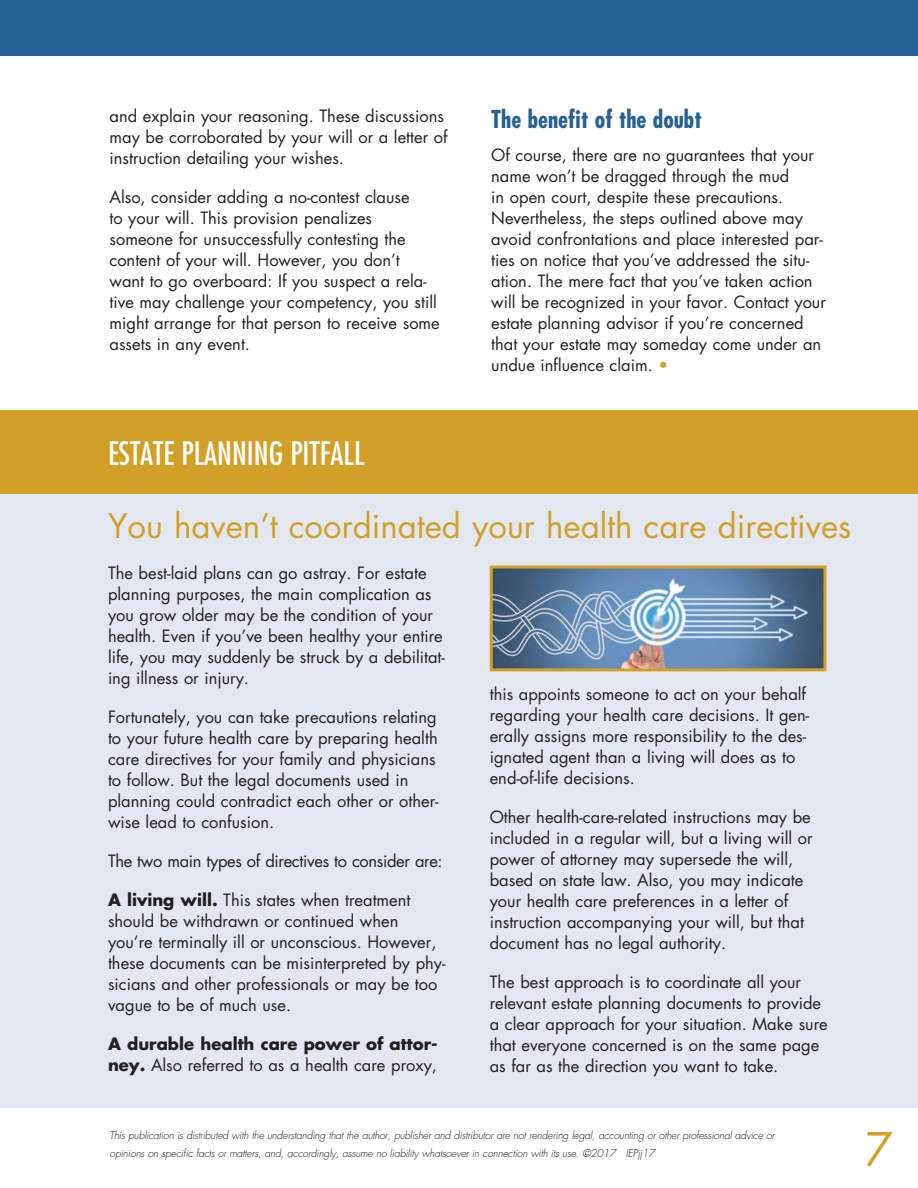
<style>
.page{position:relative;width:918px;height:1188px;background:#fff}
.page>*{position:absolute;margin:0;border:0;box-sizing:border-box;transform-origin:0 0}
.t1{font:45px "Futura Std";color:#d2a028}
.t2{font:33px "Futura Std";color:#d2a028}
.t3{font:condensed 31.5px "Futura Std";color:#fff}
.t4{font:700 condensed 24px "Futura Std";color:#266194}
.t5{font:16.5px/21px "Futura Std";color:#231f20}
.t6{font:700 16.5px/21px "Futura Std";color:#231f20}
.t7{font:16.5px "Futura Std";letter-spacing:-.02em;color:#231f20}
.t8{font:italic 300 10.5px/18px "Futura Std";letter-spacing:-.02em;color:#231f20}
.s1{color:#d2a028}
.s2{font-weight:700}
.s3{font-weight:400}
</style>
<div class="page">
<div style="left:0;top:421px;width:918px;height:687px;background:#e3e7ef"></div>
<div style="left:0;top:410px;width:918px;height:84px;background:#d2a028"></div>
<div style="left:0;top:0;width:918px;height:55px;background:#266194"></div>
<img style="left:494px;top:570px;width:328px;height:97px">
<div style="left:490px;top:566px;width:336px;height:105px;border:3px solid #d2a028"></div>
<p class="t5" style="left:110px;top:105px;width:340px">and explain your reasoning. These discussions may be corroborated by your will or a letter of instruction detailing your wishes.</p>
<p class="t5" style="left:110px;top:186px;width:332px">Also, consider adding a no-contest clause<br>to your will. This provision penalizes someone for unsuccessfully contesting the content of your will. However, you don’t<br>want to go overboard: If you suspect a rela&shy;tive may challenge your competency, you still might arrange for that person to receive some assets in any event.</p>
<h3 class="t4" style="left:491px;top:104px;width:212px">The benefit of the doubt</h3>
<p class="t5" style="left:491px;top:144px;width:336px">Of course, there are no guarantees that your name won’t be dragged through the mud<br>in open court, despite these precautions.<br>Nevertheless, the steps outlined above may avoid confrontations and place interested par&shy;ties on notice that you’ve addressed the situ&shy;ation. The mere fact that you’ve taken action will be recognized in your favor. Contact your estate planning advisor if you’re concerned that your estate may someday come under an undue influence claim. <span class="s1">•</span></p>
<h3 class="t3" style="left:108px;top:434px;width:258px">ESTATE PLANNING PITFALL</h3>
<h2 class="t2" style="left:108px;top:505px;width:745px">You haven’t coordinated your health care directives</h2>
<p class="t5" style="left:108px;top:563px;width:338px">The best-laid plans can go astray. For estate planning purposes, the main complication as you grow older may be the condition of your health. Even if you’ve been healthy your entire life, you may suddenly be struck by a debilitat&shy;ing illness or injury.</p>
<p class="t5" style="left:108px;top:707px;width:332px">Fortunately, you can take precautions relating to your future health care by preparing health care directives for your family and physicians to follow. But the legal documents used in planning could contradict each other or other&shy;wise lead to confusion.</p>
<p class="t7" style="left:108px;top:851px;width:336px">The two main types of directives to consider are:</p>
<p class="t5" style="left:108px;top:890px;width:339px"><span class="s2">A living will.</span> This states when treatment should be withdrawn or continued when you’re terminally ill or unconscious. However, these documents can be misinterpreted by phy&shy;sicians and other professionals or may be too vague to be of much use.</p>
<p class="t6" style="left:108px;top:1033px;width:331px">A durable health care power of attor&shy;ney. <span class="s3">Also referred to as a health care proxy,</span></p>
<p class="t5" style="left:490px;top:684px;width:321px">this appoints someone to act on your behalf regarding your health care decisions. It gen&shy;erally assigns more responsibility to the des&shy;ignated agent than a living will does as to end-of-life decisions.</p>
<p class="t5" style="left:490px;top:807px;width:324px">Other health-care-related instructions may be included in a regular will, but a living will or power of attorney may supersede the will, based on state law. Also, you may indicate your health care preferences in a letter of instruction accompanying your will, but that document has no legal authority.</p>
<p class="t5" style="left:490px;top:972px;width:340px">The best approach is to coordinate all your relevant estate planning documents to provide a clear approach for your situation. Make sure that everyone concerned is on the same page as far as the direction you want to take.</p>
<p class="t8" style="left:110px;top:1126px;width:667px">This publication is distributed with the understanding that the author, publisher and distributor are not rendering legal, accounting or other professional advice or opinions on specific facts or matters, and, accordingly, assume no liability whatsoever in connection with its use. ©2017 IEPjj17</p>
<h1 class="t1" style="left:865px;top:1120px;width:29px">7</h1>
</div>
